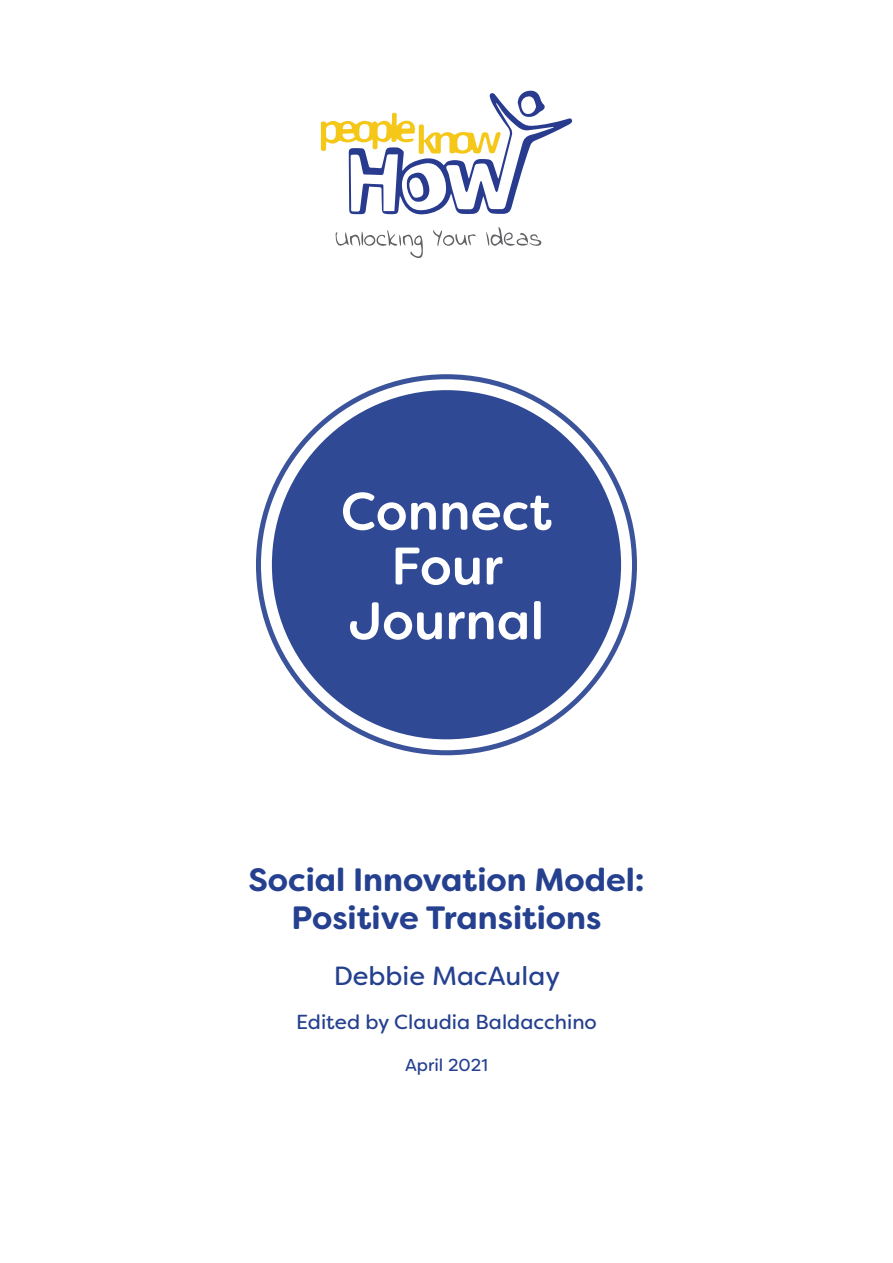
<style>
.page{position:relative;width:893px;height:1263px;background:#fff}
.page>*{position:absolute;margin:0;border:0;box-sizing:border-box;transform-origin:0 0}
.t1{font:500 52.8px/54.8px "Filson Soft";color:#fff;text-align:center}
.t2{font:700 32.25px/38.7px "Filson Soft";color:#25408f;text-align:center}
.t3{font:26.25px "Filson Soft";color:#25408f}
.t4{font:20.25px "Filson Soft";color:#25408f}
.t5{font:17.25px "Filson Soft";color:#25408f}
</style>
<div class="page">
<svg style="left:433px;top:230px;width:43px;height:16px"></svg>
<svg style="left:486px;top:227px;width:56px;height:19px"></svg>
<svg style="left:336px;top:230px;width:87px;height:28px"></svg>
<svg style="left:321px;top:91px;width:251px;height:124px"></svg>
<div style="left:272px;top:390px;width:349px;height:349px;background:#304994;border-radius:50%"></div>
<h1 class="t1" style="left:341px;top:484px;width:213px">Connect<br>Four<br>Journal</h1>
<p class="t2" style="left:248px;top:860px;width:398px">Social Innovation Model:<br>Positive Transitions</p>
<p class="t3" style="left:334px;top:958px;width:228px">Debbie MacAulay</p>
<p class="t4" style="left:296px;top:1009px;width:302px">Edited by Claudia Baldacchino</p>
<p class="t5" style="left:405px;top:1053px;width:84px">April 2021</p>
</div>
